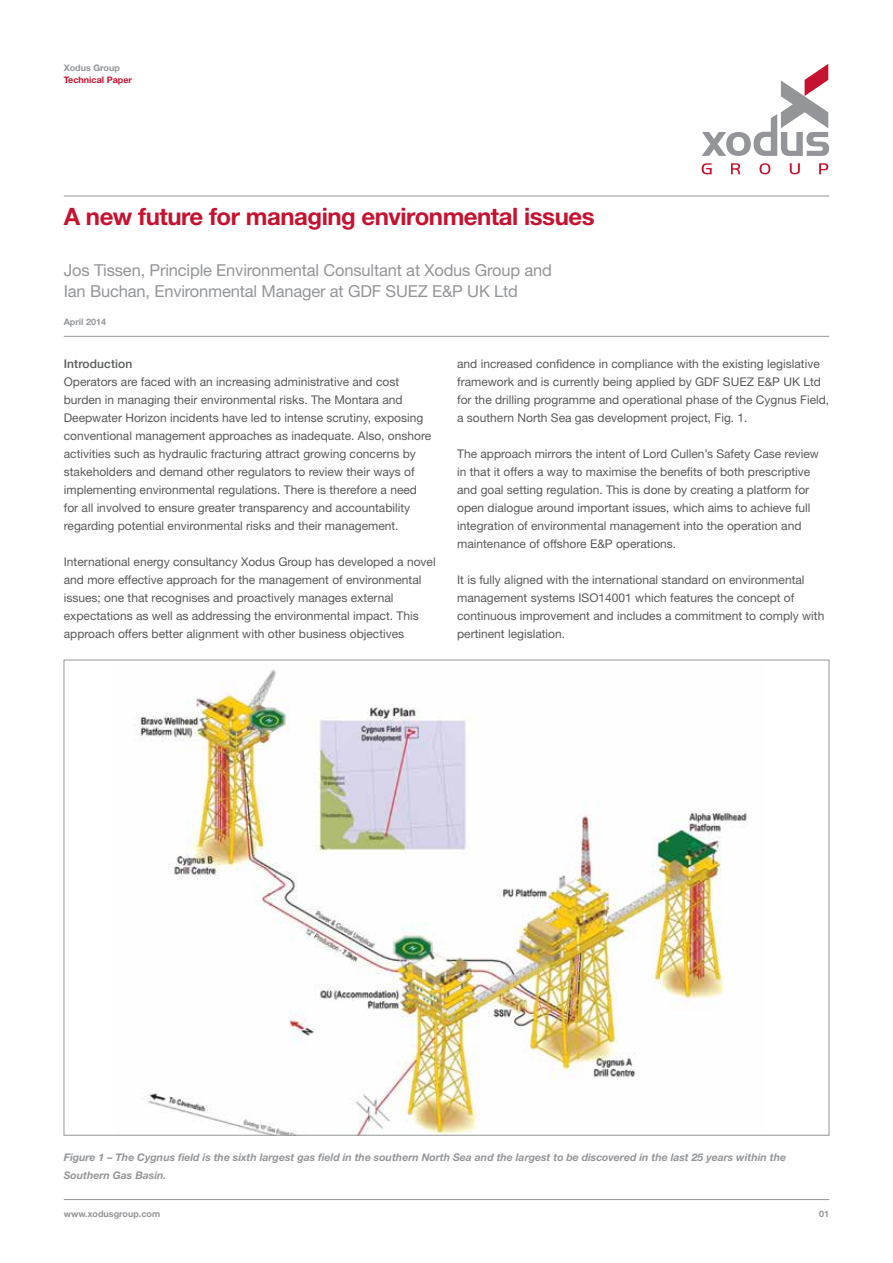
<style>
.page{position:relative;width:893px;height:1263px;background:#fff}
.page>*{position:absolute;margin:0;border:0;box-sizing:border-box;transform-origin:0 0}
.t1{font:700 24px "Helvetica Neue";letter-spacing:-.02em;color:#c41230}
.t2{font:16.5px/21.8px "Helvetica Neue";letter-spacing:-.01em;color:#939598}
.t3{font:12px/18px "Helvetica Neue";color:#58595b}
.t4{font:500 12px "Helvetica Neue";letter-spacing:.01em;color:#58595b}
.t5{font:italic 700 10.5px/18px "Helvetica Neue";color:#939598}
.t6{font:700 9px "Helvetica Neue";color:#939598}
.t7{font:700 9px "Helvetica Neue";color:#c41230}
</style>
<div class="page">
<svg style="left:702px;top:163px;width:10px;height:11px"></svg>
<svg style="left:731px;top:163px;width:9px;height:11px"></svg>
<svg style="left:759px;top:163px;width:11px;height:11px"></svg>
<svg style="left:790px;top:163px;width:10px;height:11px"></svg>
<svg style="left:819px;top:163px;width:9px;height:11px"></svg>
<svg style="left:702px;top:64px;width:127px;height:92px"></svg>
<hr style="left:64px;top:196px;width:765px;height:1px;background:#939598">
<hr style="left:64px;top:336px;width:765px;height:1px;background:#939598">
<hr style="left:64px;top:1199px;width:765px;height:1px;background:#939598">
<img style="left:140px;top:669px;width:607px;height:464px">
<p class="t6" style="left:64px;top:62px;width:58px">Xodus Group</p>
<p class="t7" style="left:64px;top:74px;width:70px">Technical Paper</p>
<h1 class="t1" style="left:64px;top:202px;width:532px">A new future for managing environmental issues</h1>
<h2 class="t2" style="left:64px;top:259px;width:490px">Jos Tissen, Principle Environmental Consultant at Xodus Group and<br>Ian Buchan, Environmental Manager at GDF SUEZ E&amp;P UK Ltd</h2>
<p class="t6" style="left:64px;top:316px;width:44px">April 2014</p>
<p class="t4" style="left:64px;top:356px;width:70px">Introduction</p>
<p class="t3" style="left:64px;top:372px;width:369px">Operators are faced with an increasing administrative and cost burden in managing their environmental risks. The Montara and Deepwater Horizon incidents have led to intense scrutiny, exposing conventional management approaches as inadequate. Also, onshore activities such as hydraulic fracturing attract growing concerns by stakeholders and demand other regulators to review their ways of implementing environmental regulations. There is therefore a need for all involved to ensure greater transparency and accountability regarding potential environmental risks and their management.</p>
<p class="t3" style="left:64px;top:552px;width:373px">International energy consultancy Xodus Group has developed a novel and more effective approach for the management of environmental issues; one that recognises and proactively manages external expectations as well as addressing the environmental impact. This approach offers better alignment with other business objectives</p>
<p class="t3" style="left:457px;top:354px;width:374px">and increased confidence in compliance with the existing legislative framework and is currently being applied by GDF SUEZ E&amp;P UK Ltd for the drilling programme and operational phase of the Cygnus Field, a southern North Sea gas development project, Fig. 1.</p>
<p class="t3" style="left:457px;top:444px;width:363px">The approach mirrors the intent of Lord Cullen’s Safety Case review in that it offers a way to maximise the benefits of both prescriptive and goal setting regulation. This is done by creating a platform for open dialogue around important issues, which aims to achieve full integration of environmental management into the operation and maintenance of offshore E&amp;P operations.</p>
<p class="t3" style="left:457px;top:570px;width:369px">It is fully aligned with the international standard on environmental management systems ISO14001 which features the concept of continuous improvement and includes a commitment to comply with pertinent legislation.</p>
<p class="t5" style="left:64px;top:1148px;width:724px">Figure 1 – The Cygnus field is the sixth largest gas field in the southern North Sea and the largest to be discovered in the last 25 years within the<br>Southern Gas Basin.</p>
<p class="t6" style="left:64px;top:1208px;width:98px">www.xodusgroup.com</p>
<p class="t6" style="left:819px;top:1208px;width:12px">01</p>
</div>
